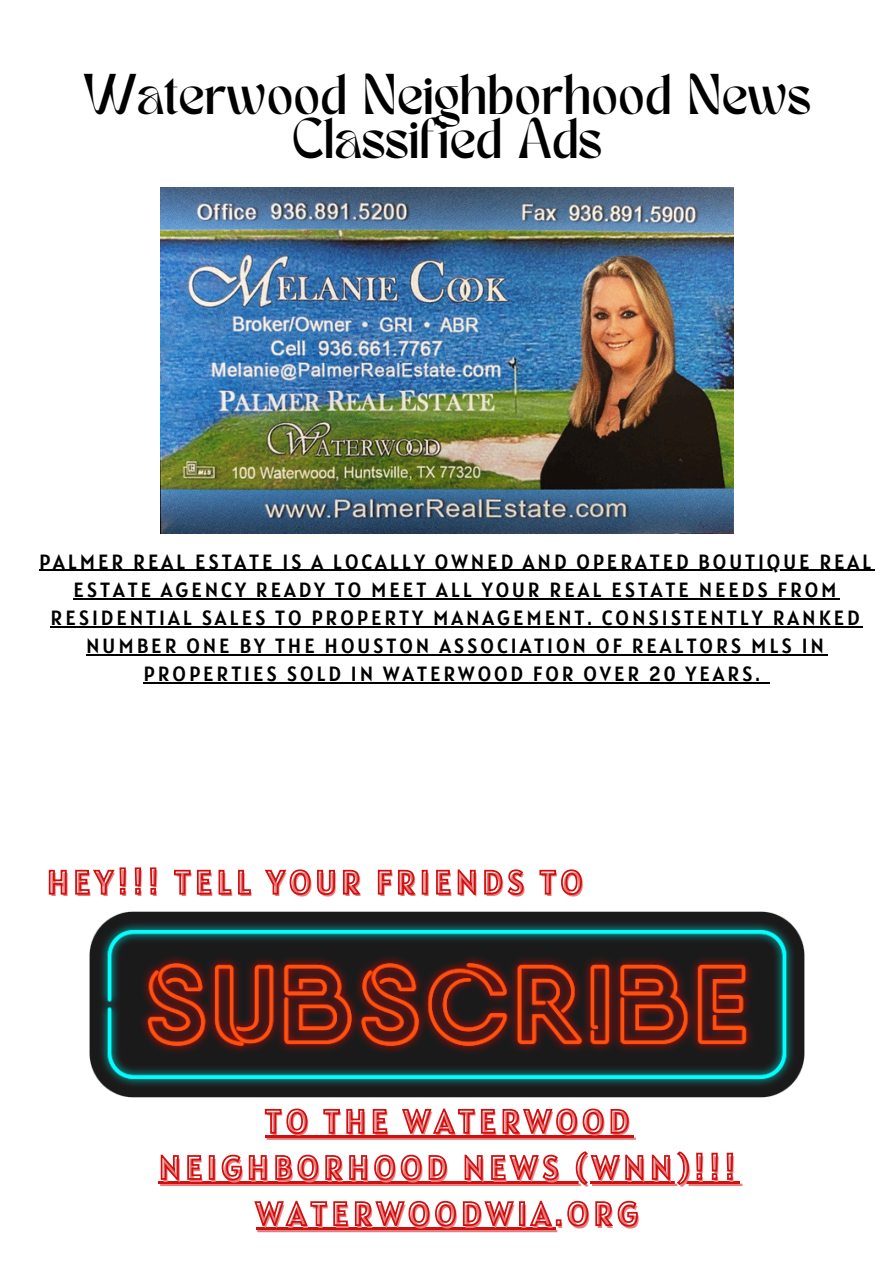
<style>
.page{position:relative;width:894px;height:1264px;background:#fff}
.page>*{position:absolute;margin:0;border:0;box-sizing:border-box;transform-origin:0 0}
.t1{font:40.2px/43.8px "TANMERINGUE";color:#000;text-align:center}
.t2{font:33px/46.2px "Alatsi";letter-spacing:.145em;color:#e87c7c;text-align:center}
.t3{font:20.55px/28.2px "Alatsi";letter-spacing:.145em;color:#000;text-align:center}
</style>
<div class="page">
<img style="left:39px;top:187px;width:836px;height:1046px">
<hr style="left:265px;top:1135px;width:368px;height:2px;background:#d10f0f">
<svg style="left:264px;top:1107px;width:365px;height:28px"></svg>
<hr style="left:159px;top:1181px;width:580px;height:2px;background:#d10f0f">
<svg style="left:160px;top:1150px;width:573px;height:36px"></svg>
<hr style="left:256px;top:1227px;width:299px;height:2px;background:#d10f0f">
<svg style="left:253px;top:1199px;width:385px;height:28px"></svg>
<p class="t1" style="left:83px;top:79px;width:729px">Waterwood Neighborhood News<br>Classified Ads</p>
<p class="t3" style="left:39px;top:547px;width:833px">PALMER REAL ESTATE IS A LOCALLY OWNED AND OPERATED BOUTIQUE REAL ESTATE AGENCY READY TO MEET ALL YOUR REAL ESTATE NEEDS FROM RESIDENTIAL SALES TO PROPERTY MANAGEMENT. CONSISTENTLY RANKED NUMBER ONE BY THE HOUSTON ASSOCIATION OF REALTORS MLS IN PROPERTIES SOLD IN WATERWOOD FOR OVER 20 YEARS.</p>
<h2 class="t2" style="left:49px;top:861px;width:536px">HEY!!! TELL YOUR FRIENDS TO</h2>
<h2 class="t2" style="left:161px;top:1100px;width:577px">TO THE WATERWOOD<br>NEIGHBORHOOD NEWS (WNN)!!!<br>WATERWOODWIA.ORG</h2>
</div>
